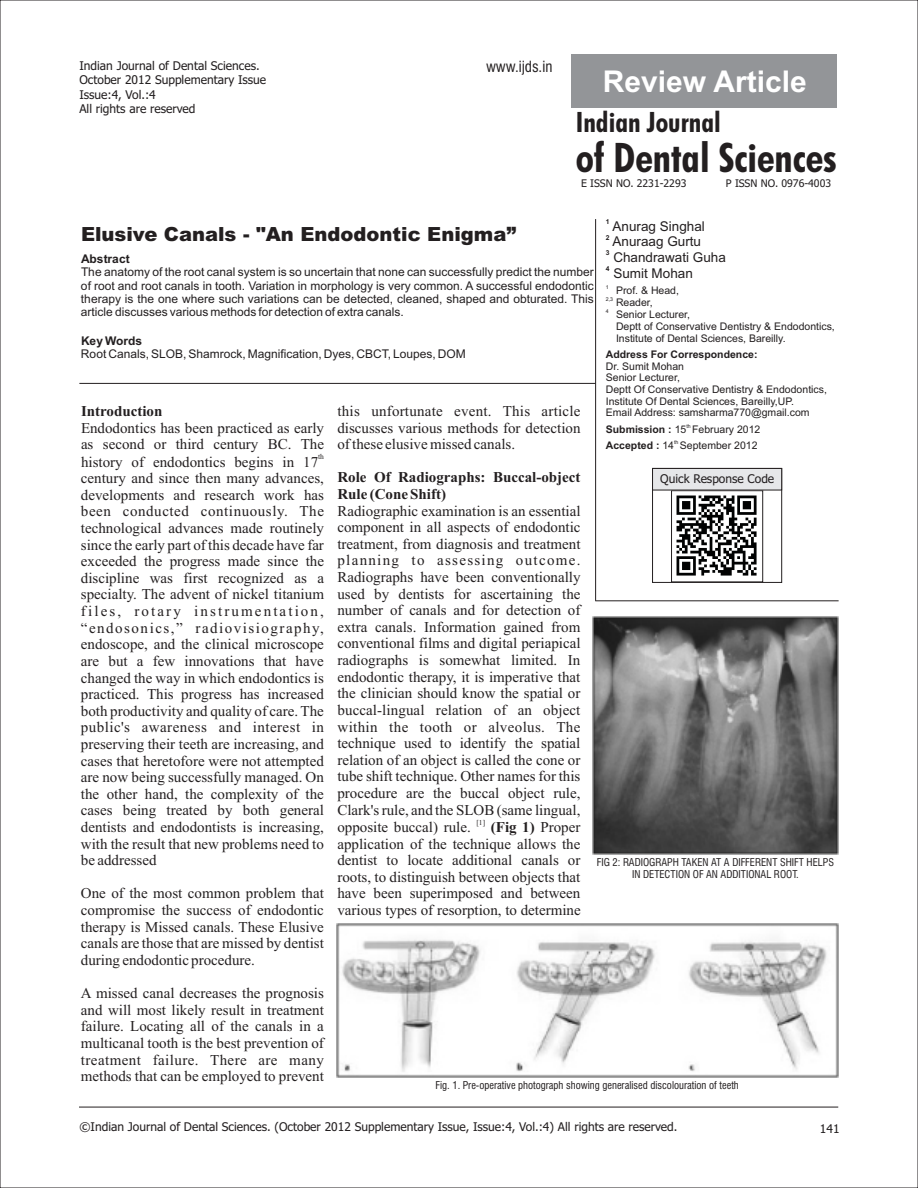
<style>
.page{position:relative;width:918px;height:1188px;background:#fff}
.page>*{position:absolute;margin:0;border:0;box-sizing:border-box;transform-origin:0 0}
.t1{font:700 condensed 40.8px "Futura BT";color:#231f20}
.t2{font:700 30px "Arial";color:#fff}
.t3{font:700 condensed 28.2px "Futura BT";color:#231f20}
.t4{font:900 19.5px "Arial";color:#231f20}
.t5{font:15px/16.6px "Times New Roman";color:#231f20;text-align:justify}
.t6{font:700 15px/16.6px "Times New Roman";color:#231f20}
.t7{font:condensed 15px "Swiss 721 BT";color:#231f20}
.t8{font:13.5px "Arial";color:#231f20}
.t9{font:12px/13.4px "Arial";color:#231f20;text-align:justify}
.t10{font:12px/14.5px "Tahoma";color:#231f20}
.t11{font:700 12px "Arial";color:#231f20}
.t12{font:10.5px/11.7px "Arial";color:#231f20}
.t13{font:condensed 10.5px/12.6px "Swiss 721 BT";color:#231f20;text-align:center}
.t14{font:10.5px "Tahoma";color:#231f20}
.t15{font:700 10.5px "Arial";color:#231f20}
.t16{font:7.5px "Times New Roman";color:#231f20}
.t17{font:700 6.75px "Arial";color:#231f20}
.t18{font:5.25px "Arial";color:#231f20}
.s1{font-weight:700}
</style>
<div class="page">
<div style="left:571px;top:54px;width:266px;height:54px;background:#939598"></div>
<hr style="left:595px;top:219px;width:1px;height:382px;background:#231f20">
<hr style="left:79px;top:383px;width:517px;height:1px;background:#231f20">
<hr style="left:79px;top:1107px;width:759px;height:1px;background:#231f20">
<hr style="left:595px;top:600px;width:244px;height:1px;background:#231f20">
<div style="left:652px;top:468px;width:130px;height:115px;border:1px solid #231f20"></div>
<svg style="left:652px;top:468px;width:130px;height:22px;background:#d6d7d9"></svg>
<img style="left:676px;top:495px;width:81px;height:81px">
<div style="left:671px;top:491px;width:92px;height:91px;border:1px solid #231f20"></div>
<img style="left:593px;top:616px;width:246px;height:239px">
<img style="left:336px;top:923px;width:503px;height:154px">
<p class="t10" style="left:79px;top:59px;width:188px">Indian Journal of Dental Sciences.<br>October 2012 Supplementary Issue<br>Issue:4, Vol.:4<br>All rights are reserved</p>
<p class="t7" style="left:486px;top:61px;width:68px">www.ijds.in</p>
<h2 class="t2" style="left:603px;top:70px;width:205px">Review Article</h2>
<h3 class="t3" style="left:576px;top:111px;width:146px">Indian Journal</h3>
<h1 class="t1" style="left:576px;top:141px;width:263px">of Dental Sciences</h1>
<p class="t14" style="left:581px;top:179px;width:107px">E ISSN NO. 2231-2293</p>
<p class="t14" style="left:726px;top:179px;width:107px">P ISSN NO. 0976-4003</p>
<p class="t17" style="left:606px;top:219px;width:5px">1</p>
<p class="t8" style="left:613px;top:221px;width:94px">Anurag Singhal</p>
<p class="t17" style="left:606px;top:235px;width:5px">2</p>
<p class="t8" style="left:613px;top:237px;width:90px">Anuraag Gurtu</p>
<p class="t17" style="left:606px;top:250px;width:5px">3</p>
<p class="t8" style="left:613px;top:252px;width:114px">Chandrawati Guha</p>
<p class="t17" style="left:606px;top:266px;width:5px">4</p>
<p class="t8" style="left:613px;top:268px;width:81px">Sumit Mohan</p>
<h3 class="t4" style="left:81px;top:227px;width:437px">Elusive Canals - "An Endodontic Enigma”</h3>
<p class="t11" style="left:81px;top:254px;width:50px">Abstract</p>
<p class="t9" style="left:81px;top:266px;width:514px">The anatomy of the root canal system is so uncertain that none can successfully predict the number of root and root canals in tooth. Variation in morphology is very common. A successful endodontic therapy is the one where such variations can be detected, cleaned, shaped and obturated. This article discusses various methods for detection of extra canals.</p>
<p class="t11" style="left:81px;top:336px;width:63px">Key Words</p>
<p class="t9" style="left:81px;top:348px;width:386px">Root Canals, SLOB, Shamrock, Magnification, Dyes, CBCT, Loupes, DOM</p>
<p class="t18" style="left:606px;top:285px;width:4px">1</p>
<p class="t12" style="left:616px;top:285px;width:65px">Prof. &amp; Head,</p>
<p class="t18" style="left:606px;top:297px;width:9px">2,3</p>
<p class="t12" style="left:616px;top:298px;width:38px">Reader,</p>
<p class="t18" style="left:606px;top:309px;width:4px">4</p>
<p class="t12" style="left:616px;top:310px;width:220px">Senior Lecturer,<br>Deptt of Conservative Dentistry &amp; Endodontics,<br>Institute of Dental Sciences, Bareilly.</p>
<p class="t15" style="left:606px;top:350px;width:153px">Address For Correspondence:</p>
<p class="t12" style="left:606px;top:361px;width:223px">Dr. Sumit Mohan<br>Senior Lecturer,<br>Deptt Of Conservative Dentistry &amp; Endodontics, Institute Of Dental Sciences, Bareilly,UP.<br>Email Address: samsharma770@gmail.com</p>
<p class="t18" style="left:686px;top:424px;width:6px">th</p>
<p class="t12" style="left:606px;top:425px;width:156px"><span class="s1">Submission :</span> 15 February 2012</p>
<p class="t18" style="left:674px;top:440px;width:6px">th</p>
<p class="t12" style="left:606px;top:441px;width:153px"><span class="s1">Accepted :</span> 14 September 2012</p>
<p class="t10" style="left:660px;top:472px;width:116px">Quick Response Code</p>
<p class="t5" style="left:337px;top:404px;width:245px">this unfortunate event. This article discusses various methods for detection of these elusive missed canals.</p>
<p class="t6" style="left:337px;top:471px;width:245px">Role Of Radiographs: Buccal-object<br>Rule (Cone Shift)</p>
<p class="t5" style="left:337px;top:504px;width:245px">Radiographic examination is an essential component in all aspects of endodontic treatment, from diagnosis and treatment planning to assessing outcome.<br>Radiographs have been conventionally used by dentists for ascertaining the number of canals and for detection of extra canals. Information gained from conventional films and digital periapical radiographs is somewhat limited. In endodontic therapy, it is imperative that the clinician should know the spatial or buccal-lingual relation of an object within the tooth or alveolus. The technique used to identify the spatial relation of an object is called the cone or tube shift technique. Other names for this procedure are the buccal object rule, Clark's rule, and the SLOB (same lingual,</p>
<p class="t16" style="left:476px;top:819px;width:10px">[1]</p>
<p class="t6" style="left:81px;top:404px;width:83px">Introduction</p>
<p class="t5" style="left:81px;top:421px;width:245px">Endodontics has been practiced as early as second or third century BC. The</p>
<p class="t16" style="left:318px;top:454px;width:7px">th</p>
<p class="t5" style="left:81px;top:455px;width:245px;text-align:left">history of endodontics begins in 17 century and since then many advances, developments and research work has been conducted continuously. The technological advances made routinely since the early part of this decade have far exceeded the progress made since the discipline was first recognized as a specialty. The advent of nickel titanium files, rotary instrumentation, “endosonics,” radiovisiography, endoscope, and the clinical microscope are but a few innovations that have changed the way in which endodontics is practiced. This progress has increased both productivity and quality of care. The public's awareness and interest in preserving their teeth are increasing, and cases that heretofore were not attempted are now being successfully managed. On the other hand, the complexity of the cases being treated by both general dentists and endodontists is increasing, with the result that new problems need to be addressed</p>
<p class="t5" style="left:81px;top:887px;width:245px">One of the most common problem that compromise the success of endodontic therapy is Missed canals. These Elusive canals are those that are missed by dentist during endodontic procedure.</p>
<p class="t5" style="left:81px;top:986px;width:245px">A missed canal decreases the prognosis and will most likely result in treatment failure. Locating all of the canals in a multicanal tooth is the best prevention of treatment failure. There are many methods that can be employed to prevent</p>
<p class="t10" style="left:79px;top:1121px;width:600px">©Indian Journal of Dental Sciences. (October 2012 Supplementary Issue, Issue:4, Vol.:4) All rights are reserved.</p>
<p class="t10" style="left:820px;top:1122px;width:21px">141</p>
<p class="t5" style="left:337px;top:820px;width:135px">opposite buccal) rule.</p>
<p class="t5" style="left:337px;top:820px;width:245px;text-indent:153px"><span class="s1">(Fig 1)</span> Proper application of the technique allows the dentist to locate additional canals or roots, to distinguish between objects that have been superimposed and between various types of resorption, to determine</p>
<p class="t13" style="left:597px;top:857px;width:239px">FIG 2: RADIOGRAPH TAKEN AT A DIFFERENT SHIFT HELPS<br>IN DETECTION OF AN ADDITIONAL ROOT.</p>
<p class="t13" style="left:436px;top:1080px;width:305px">Fig. 1. Pre-operative photograph showing generalised discolouration of teeth</p>
</div>
